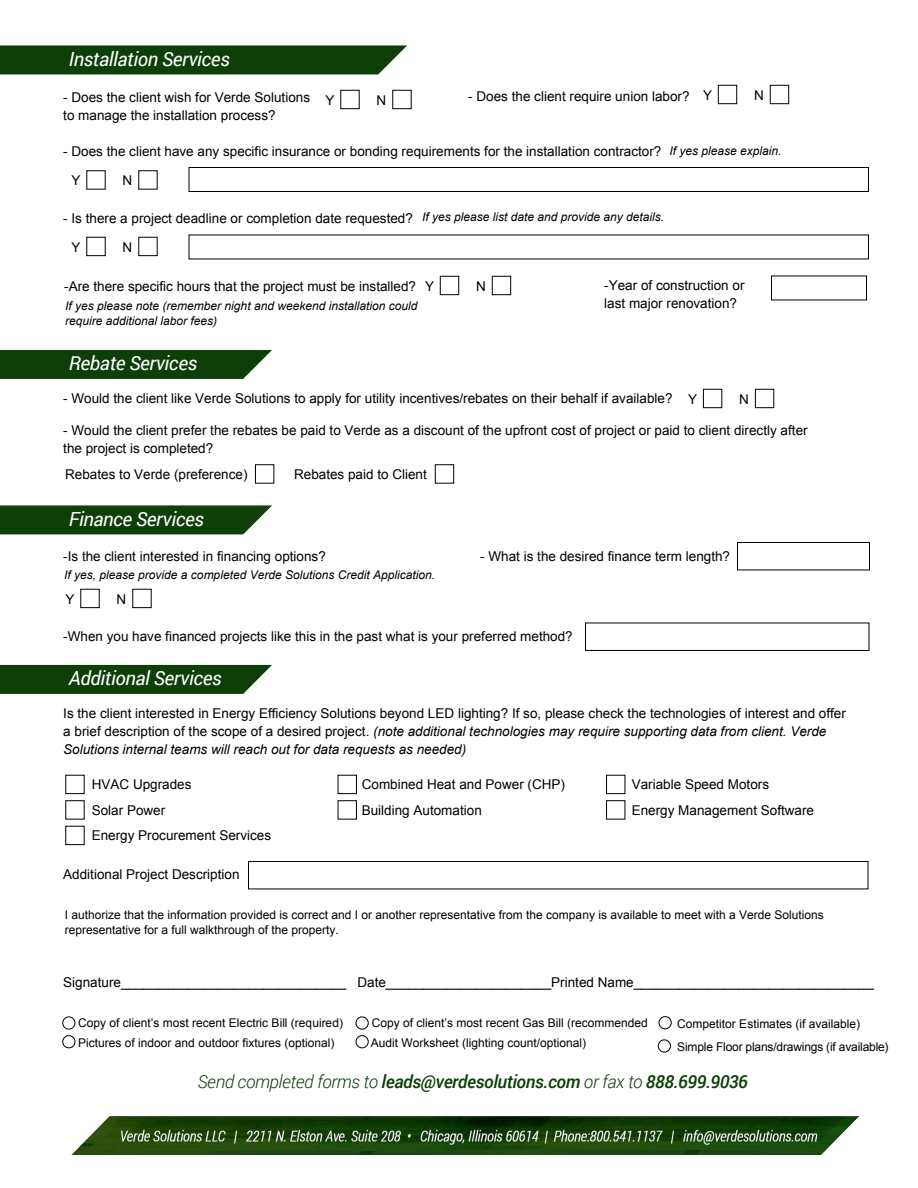
<style>
.page{position:relative;width:918px;height:1188px;background:#fff}
.page>*{position:absolute;margin:0;border:0;box-sizing:border-box;transform-origin:0 0}
.t1{font:italic 19.5px "Roboto";letter-spacing:-.02em;color:#fff}
.t2{font:italic 500 18px "Roboto";letter-spacing:-.02em;color:#0e3f08}
.t3{font:13.5px/18px "Arial";color:#000}
.t4{font:12px/15px "Arial";color:#000}
.t5{font:italic 12px/15px "Arial";color:#000}
.s1{font-style:italic}
.s2{font-weight:300}
</style>
<div class="page">
<svg style="left:0;top:45px;width:407px;height:29px;background:#194814"></svg>
<svg style="left:0;top:350px;width:272px;height:29px;background:#1b4915"></svg>
<svg style="left:0;top:505px;width:272px;height:29px;background:#1d4b18"></svg>
<svg style="left:0;top:665px;width:272px;height:29px;background:#1b4915"></svg>
<div style="left:340px;top:90px;width:20px;height:19px;background:#fff;border:1px solid #000"></div>
<div style="left:392px;top:90px;width:20px;height:19px;background:#fff;border:1px solid #000"></div>
<div style="left:718px;top:85px;width:19px;height:19px;background:#fff;border:1px solid #000"></div>
<div style="left:770px;top:85px;width:19px;height:19px;background:#fff;border:1px solid #000"></div>
<div style="left:703px;top:389px;width:19px;height:19px;background:#fff;border:1px solid #000"></div>
<div style="left:755px;top:389px;width:19px;height:19px;background:#fff;border:1px solid #000"></div>
<div style="left:255px;top:464px;width:19px;height:20px;background:#fff;border:1px solid #000"></div>
<div style="left:435px;top:464px;width:19px;height:20px;background:#fff;border:1px solid #000"></div>
<svg style="left:86px;top:170px;width:20px;height:20px"></svg>
<svg style="left:138px;top:170px;width:20px;height:20px"></svg>
<div style="left:189px;top:167px;width:680px;height:25px;background:#fff;border:1px solid #000"></div>
<div style="left:737px;top:542px;width:133px;height:28px;background:#fff;border:1px solid #000"></div>
<div style="left:585px;top:623px;width:284px;height:28px;background:#fff;border:1px solid #000"></div>
<div style="left:248px;top:861px;width:620px;height:28px;background:#fff;border:1px solid #000"></div>
<div style="left:440px;top:276px;width:19px;height:19px;background:#fff;border:1px solid #000"></div>
<div style="left:492px;top:276px;width:19px;height:19px;background:#fff;border:1px solid #000"></div>
<div style="left:65px;top:775px;width:20px;height:19px;background:#fff;border:1px solid #000"></div>
<svg style="left:65px;top:800px;width:20px;height:20px"></svg>
<div style="left:65px;top:826px;width:20px;height:19px;background:#fff;border:1px solid #000"></div>
<div style="left:62px;top:1017px;width:13px;height:13px;border:1px solid #000;border-radius:50%"></div>
<div style="left:62px;top:1035px;width:13px;height:13px;border:1px solid #000;border-radius:50%"></div>
<div style="left:356px;top:1017px;width:13px;height:13px;border:1px solid #000;border-radius:50%"></div>
<div style="left:356px;top:1035px;width:13px;height:13px;border:1px solid #000;border-radius:50%"></div>
<div style="left:659px;top:1016px;width:13px;height:13px;border:1px solid #000;border-radius:50%"></div>
<div style="left:338px;top:775px;width:19px;height:19px;background:#fff;border:1px solid #000"></div>
<div style="left:338px;top:800px;width:19px;height:20px;background:#fff;border:1px solid #000"></div>
<div style="left:606px;top:775px;width:19px;height:19px;background:#fff;border:1px solid #000"></div>
<div style="left:606px;top:800px;width:19px;height:20px;background:#fff;border:1px solid #000"></div>
<div style="left:658px;top:1040px;width:13px;height:12px;border:1px solid #000;border-radius:50%"></div>
<img style="left:71px;top:1116px;width:788px;height:39px">
<p class="t1" style="left:69px;top:45px;width:163px">Installation Services</p>
<p class="t3" style="left:703px;top:86px;width:11px">Y</p>
<p class="t3" style="left:754px;top:86px;width:11px">N</p>
<p class="t3" style="left:63px;top:88px;width:248px">- Does the client wish for Verde Solutions to manage the installation process?</p>
<p class="t3" style="left:468px;top:88px;width:223px">- Does the client require union labor?</p>
<p class="t3" style="left:63px;top:142px;width:600px">- Does the client have any specific insurance or bonding requirements for the installation contractor?</p>
<p class="t3" style="left:326px;top:91px;width:11px">Y</p>
<p class="t3" style="left:377px;top:91px;width:11px">N</p>
<p class="t5" style="left:670px;top:143px;width:114px">If yes please explain.</p>
<p class="t3" style="left:72px;top:171px;width:11px">Y</p>
<p class="t3" style="left:123px;top:171px;width:11px">N</p>
<p class="t3" style="left:63px;top:209px;width:351px">- Is there a project deadline or completion date requested?</p>
<p class="t3" style="left:72px;top:238px;width:11px">Y</p>
<p class="t3" style="left:123px;top:238px;width:11px">N</p>
<p class="t5" style="left:422px;top:209px;width:244px">If yes please list date and provide any details.</p>
<p class="t3" style="left:425px;top:277px;width:11px">Y</p>
<p class="t3" style="left:476px;top:277px;width:11px">N</p>
<p class="t3" style="left:64px;top:278px;width:353px">-Are there specific hours that the project must be installed?</p>
<p class="t5" style="left:65px;top:299px;width:354px">If yes please note (remember night and weekend installation could require additional labor fees)</p>
<p class="t1" style="left:69px;top:350px;width:130px">Rebate Services</p>
<p class="t3" style="left:604px;top:277px;width:142px">-Year of construction or last major renovation?</p>
<p class="t3" style="left:63px;top:389px;width:611px">- Would the client like Verde Solutions to apply for utility incentives/rebates on their behalf if available?</p>
<p class="t3" style="left:688px;top:390px;width:11px">Y</p>
<p class="t3" style="left:739px;top:390px;width:11px">N</p>
<p class="t3" style="left:63px;top:422px;width:746px">- Would the client prefer the rebates be paid to Verde as a discount of the upfront cost of project or paid to client directly after the project is completed?</p>
<p class="t3" style="left:65px;top:465px;width:184px">Rebates to Verde (preference)</p>
<p class="t3" style="left:294px;top:465px;width:134px">Rebates paid to Client</p>
<p class="t1" style="left:69px;top:505px;width:137px">Finance Services</p>
<p class="t3" style="left:63px;top:548px;width:264px">-Is the client interested in financing options?</p>
<p class="t5" style="left:64px;top:567px;width:372px">If yes, please provide a completed Verde Solutions Credit Application.</p>
<p class="t3" style="left:66px;top:590px;width:11px">Y</p>
<p class="t3" style="left:117px;top:590px;width:11px">N</p>
<p class="t3" style="left:480px;top:548px;width:251px">- What is the desired finance term length?</p>
<p class="t3" style="left:63px;top:628px;width:511px">-When you have financed projects like this in the past what is your preferred method?</p>
<p class="t1" style="left:69px;top:665px;width:154px">Additional Services</p>
<p class="t3" style="left:63px;top:705px;width:784px">Is the client interested in Energy Efficiency Solutions beyond LED lighting? If so, please check the technologies of interest and offer a brief description of the scope of a desired project. <span class="s1">(note additional technologies may require supporting data from client. Verde<br>Solutions internal teams will reach out for data requests as needed)</span></p>
<p class="t3" style="left:92px;top:776px;width:101px">HVAC Upgrades</p>
<p class="t3" style="left:362px;top:776px;width:205px">Combined Heat and Power (CHP)</p>
<p class="t3" style="left:632px;top:776px;width:139px">Variable Speed Motors</p>
<p class="t3" style="left:92px;top:801px;width:75px">Solar Power</p>
<p class="t3" style="left:362px;top:801px;width:122px">Building Automation</p>
<p class="t3" style="left:632px;top:801px;width:184px">Energy Management Software</p>
<p class="t3" style="left:92px;top:827px;width:181px">Energy Procurement Services</p>
<p class="t3" style="left:63px;top:865px;width:178px">Additional Project Description</p>
<p class="t4" style="left:65px;top:907px;width:761px">I authorize that the information provided is correct and I or another representative from the company is available to meet with a Verde Solutions representative for a full walkthrough of the property.</p>
<p class="t3" style="left:63px;top:974px;width:812px">Signature______________________________ Date______________________Printed Name________________________________</p>
<p class="t4" style="left:78px;top:1016px;width:266px">Copy of client’s most recent Electric Bill (required)</p>
<p class="t4" style="left:372px;top:1016px;width:278px">Copy of client’s most recent Gas Bill (recommended</p>
<p class="t4" style="left:78px;top:1035px;width:258px">Pictures of indoor and outdoor fixtures (optional)</p>
<p class="t4" style="left:371px;top:1035px;width:217px">Audit Worksheet (lighting count/optional)</p>
<p class="t4" style="left:677px;top:1012px;width:213px;line-height:23px">Competitor Estimates (if available)<br>Simple Floor plans/drawings (if available)</p>
<p class="t2" style="left:198px;top:1069px;width:552px"><span class="s2">Send completed forms to</span> leads@verdesolutions.com <span class="s2">or fax to</span> 888.699.9036</p>
</div>
